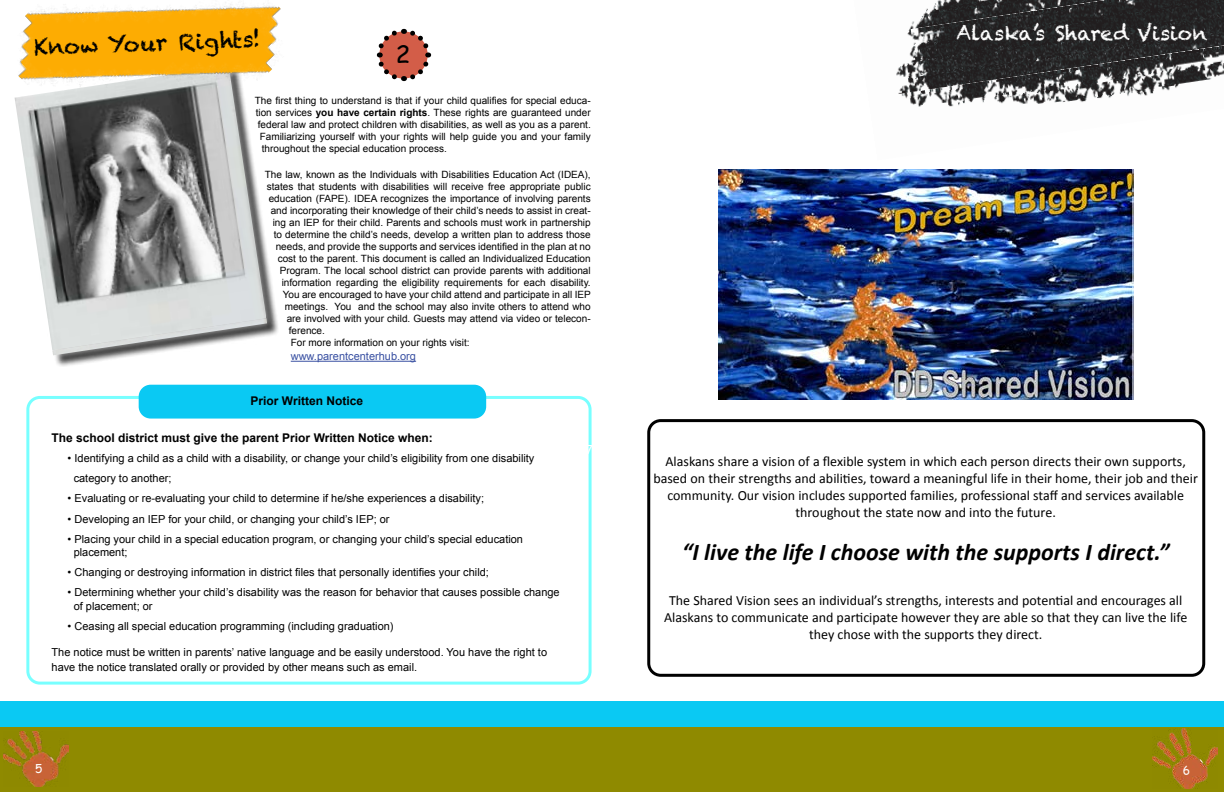
<style>
.page{position:relative;width:1224px;height:792px;background:#fff}
.page>*{position:absolute;margin:0;border:0;box-sizing:border-box;transform-origin:0 0}
.t1{font:italic 700 24px "Calibri";color:#000}
.t2{font:24px "Comic Sans MS";color:#000}
.t3{font:22px "Chalkduster";color:#000}
.t4{font:20px "Chalkduster";letter-spacing:-.005em;color:#fff}
.t5{font:14px/16.8px "Calibri";color:#000;text-align:center}
.t6{font:700 12px "Arial";color:#000}
.t7{font:12px "Comic Sans MS";color:#fff}
.t8{font:11px/13.2px "Arial";color:#000}
.t9{font:11px "Arial";color:#3950a2}
.t10{font:10px "Arial";color:#000}
.s1{font-weight:700}
</style>
<div class="page">
<div style="left:16px;top:67px;width:263px;height:300px;background:#000;opacity:.75"></div>
<svg style="left:16px;top:199px;width:258px;height:163px"></svg>
<img style="left:16px;top:199px;width:250px;height:151px">
<img style="left:52px;top:318px;width:215px;height:37px">
<div style="left:0;top:701px;width:1224px;height:27px;background:#0ac9f3"></div>
<div style="left:26px;top:396px;width:566px;height:289px;border:3px solid #78ffff;border-radius:12px"></div>
<div style="left:139px;top:385px;width:347px;height:34px;background:#0ac9f3;border-radius:12px"></div>
<img style="left:14px;top:3px;width:267px;height:196px">
<hr style="left:291px;top:361px;width:125px;height:1px;background:#3950a2">
<svg style="left:376px;top:28px;width:56px;height:54px"></svg>
<div style="left:0;top:727px;width:1224px;height:65px;background:#8f8a00"></div>
<img style="left:3px;top:732px;width:65px;height:54px">
<img style="left:1152px;top:729px;width:66px;height:60px">
<div style="left:647px;top:419px;width:558px;height:258px;border:3px solid #000;border-radius:12px"></div>
<img style="left:910px;top:99px;width:177px;height:8px">
<img style="left:896px;top:0;width:328px;height:99px">
<img style="left:896px;top:0;width:209px;height:37px">
<img style="left:718px;top:169px;width:416px;height:231px">
<svg style="left:1183px;top:765px;width:7px;height:10px"></svg>
<h2 class="t3" style="left:34px;top:34px;width:228px;rotate:-2deg">Know Your Rights!</h2>
<h1 class="t2" style="left:396px;top:41px;width:16px">2</h1>
<p class="t10" style="left:255px;top:94px;width:338px">The first thing to understand is that if your child qualifies for special educa-</p>
<p class="t10" style="left:256px;top:106px;width:336px">tion services <span class="s1">you have certain rights</span>. These rights are guaranteed under</p>
<p class="t10" style="left:258px;top:121px;width:335px">federal law and protect children with disabilities, as well as you as a parent.</p>
<p class="t10" style="left:260px;top:130px;width:332px">Familiarizing yourself with your rights will help guide you and your family</p>
<p class="t10" style="left:262px;top:145px;width:187px">throughout the special education process.</p>
<p class="t10" style="left:265px;top:168px;width:327px">The law, known as the Individuals with Disabilities Education Act (IDEA),</p>
<p class="t10" style="left:267px;top:180px;width:325px">states that students with disabilities will receive free appropriate public</p>
<p class="t10" style="left:269px;top:192px;width:323px">education (FAPE). IDEA recognizes the importance of involving parents</p>
<p class="t10" style="left:271px;top:206px;width:322px">and incorporating their knowledge of their child’s needs to assist in creat-</p>
<p class="t10" style="left:273px;top:216px;width:319px">ing an IEP for their child. Parents and schools must work in partnership</p>
<p class="t10" style="left:274px;top:228px;width:318px">to determine the child’s needs, develop a written plan to address those</p>
<p class="t10" style="left:276px;top:240px;width:316px">needs, and provide the supports and services identified in the plan at no</p>
<p class="t10" style="left:278px;top:252px;width:314px">cost to the parent. This document is called an Individualized Education</p>
<p class="t10" style="left:280px;top:264px;width:312px">Program. The local school district can provide parents with additional</p>
<p class="t10" style="left:282px;top:278px;width:310px">information regarding the eligibility requirements for each disability.</p>
<p class="t10" style="left:283px;top:288px;width:310px">You are encouraged to have your child attend and participate in all IEP</p>
<p class="t10" style="left:285px;top:300px;width:307px">meetings. You and the school may also invite others to attend who</p>
<p class="t10" style="left:287px;top:312px;width:305px">are involved with your child. Guests may attend via video or telecon-</p>
<p class="t10" style="left:289px;top:326px;width:38px">ference.</p>
<p class="t10" style="left:291px;top:336px;width:180px">For more information on your rights visit:</p>
<p class="t9" style="left:291px;top:352px;width:127px">www.parentcenterhub.org</p>
<p class="t6" style="left:251px;top:396px;width:114px">Prior Written Notice</p>
<p class="t6" style="left:52px;top:433px;width:383px">The school district must give the parent Prior Written Notice when:</p>
<p class="t8" style="left:74px;top:449px;width:462px;line-height:20.2px;text-indent:-6px">• Identifying a child as a child with a disability, or change your child’s eligibility from one disability category to another;</p>
<p class="t8" style="left:68px;top:492px;width:418px">• Evaluating or re-evaluating your child to determine if he/she experiences a disability;</p>
<p class="t8" style="left:68px;top:512px;width:324px">• Developing an IEP for your child, or changing your child’s IEP; or</p>
<p class="t8" style="left:74px;top:533px;width:451px;text-indent:-6px">• Placing your child in a special education program, or changing your child’s special education placement;</p>
<p class="t8" style="left:68px;top:566px;width:423px">• Changing or destroying information in district files that personally identifies your child;</p>
<p class="t8" style="left:74px;top:586px;width:488px;text-indent:-6px">• Determining whether your child’s disability was the reason for behavior that causes possible change of placement; or</p>
<p class="t8" style="left:68px;top:620px;width:328px">• Ceasing all special education programming (including graduation)</p>
<p class="t8" style="left:52px;top:645px;width:497px;line-height:14.4px">The notice must be written in parents’ native language and be easily understood. You have the right to have the notice translated orally or provided by other means such as email.</p>
<p class="t7" style="left:586px;top:443px;width:9px">7</p>
<p class="t7" style="left:35px;top:762px;width:9px">5</p>
<h3 class="t4" style="left:956px;top:21px;width:253px">Alaska’s Shared Vision</h3>
<p class="t5" style="left:653px;top:453px;width:546px">Alaskans share a vision of a flexible system in which each person directs their own supports, based on their strengths and abilities, toward a meaningful life in their home, their job and their community. Our vision includes supported families, professional staff and services available throughout the state now and into the future.</p>
<h1 class="t1" style="left:682px;top:543px;width:489px">“I live the life I choose with the supports I direct.”</h1>
<h3 class="t5" style="left:664px;top:592px;width:525px">The Shared Vision sees an individual’s strengths, interests and potential and encourages all<br>Alaskans to communicate and participate however they are able so that they can live the life they chose with the supports they direct.</h3>
</div>
